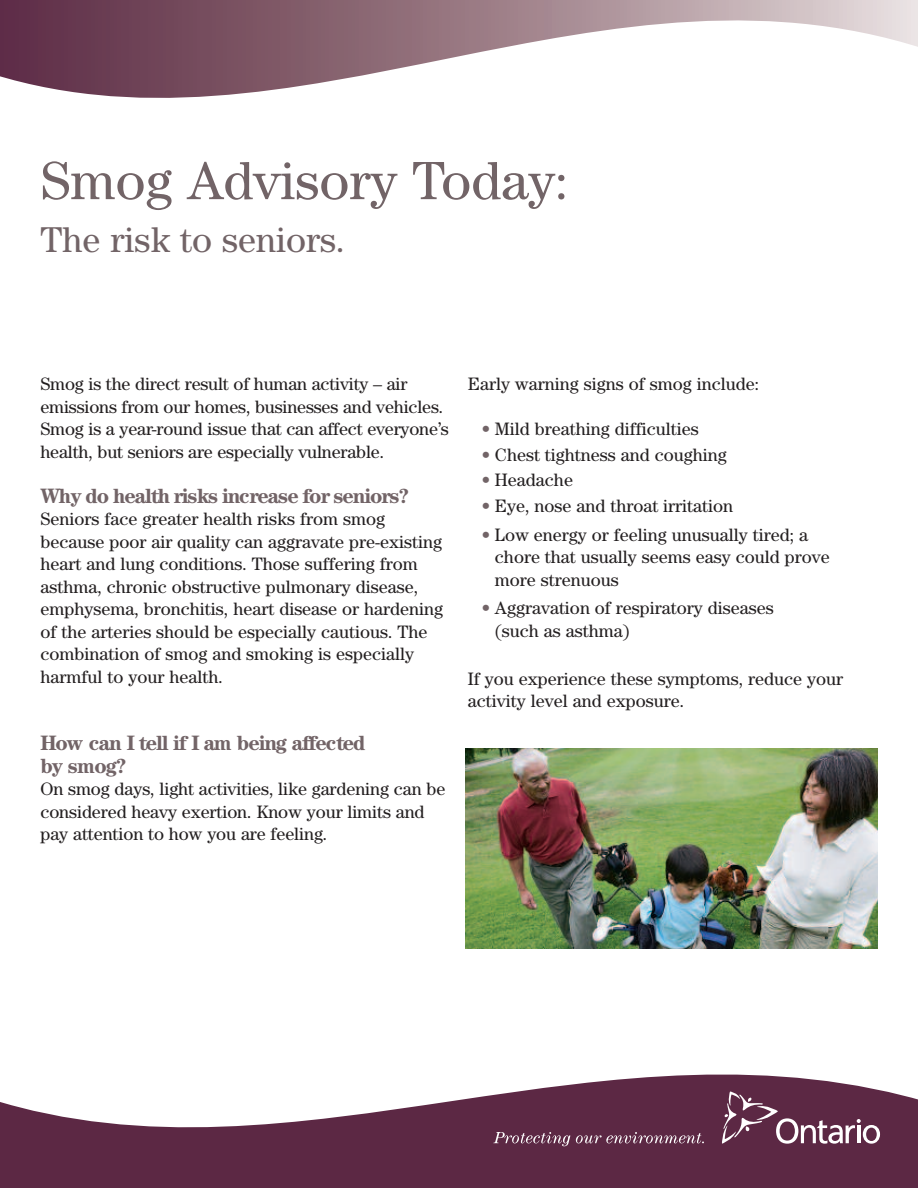
<style>
.page{position:relative;width:918px;height:1188px;background:#fff}
.page>*{position:absolute;margin:0;border:0;box-sizing:border-box;transform-origin:0 0}
.t1{font:54px "Century";color:#726467}
.t2{font:36px "Century";color:#726467}
.t3{font:700 20.85px/22.5px "Century";letter-spacing:-.06em;color:#726467}
.t4{font:18px/22.5px "Century";color:#231f20}
.s1{color:#726467}
</style>
<div class="page">
<svg style="left:0;top:1074px;width:918px;height:114px;fill:#5c2844"></svg>
<svg style="left:0;top:0;width:918px;height:98px"></svg>
<svg style="left:722px;top:1092px;width:158px;height:52px"></svg>
<svg style="left:493px;top:1132px;width:77px;height:14px"></svg>
<svg style="left:576px;top:1132px;width:128px;height:11px"></svg>
<img style="left:466px;top:748px;width:412px;height:201px">
<h1 class="t1" style="left:40px;top:162px;width:530px">Smog Advisory Today:</h1>
<h2 class="t2" style="left:40px;top:227px;width:306px">The risk to seniors.</h2>
<p class="t4" style="left:40px;top:375px;width:410px">Smog is the direct result of human activity – air emissions from our homes, businesses and vehicles.<br>Smog is a year-round issue that can affect everyone’s health, but seniors are especially vulnerable.</p>
<p class="t3" style="left:40px;top:486px;width:370px">Why do health risks increase for seniors?</p>
<p class="t4" style="left:40px;top:510px;width:404px">Seniors face greater health risks from smog because poor air quality can aggravate pre-existing heart and lung conditions. Those suffering from asthma, chronic obstructive pulmonary disease, emphysema, bronchitis, heart disease or hardening of the arteries should be especially cautious. The combination of smog and smoking is especially harmful to your health.</p>
<p class="t3" style="left:40px;top:734px;width:327px">How can I tell if I am being affected by smog?</p>
<p class="t4" style="left:40px;top:780px;width:406px">On smog days, light activities, like gardening can be considered heavy exertion. Know your limits and pay attention to how you are feeling.</p>
<p class="t4" style="left:468px;top:375px;width:293px">Early warning signs of smog include:</p>
<p class="t4" style="left:481px;top:420px;width:219px"><span class="s1">•</span> Mild breathing difficulties</p>
<p class="t4" style="left:481px;top:445px;width:247px"><span class="s1">•</span> Chest tightness and coughing</p>
<p class="t4" style="left:481px;top:471px;width:93px"><span class="s1">•</span> Headache</p>
<p class="t4" style="left:481px;top:496px;width:253px"><span class="s1">•</span> Eye, nose and throat irritation</p>
<p class="t4" style="left:495px;top:525px;width:336px;text-indent:-13px"><span class="s1">•</span> Low energy or feeling unusually tired; a chore that usually seems easy could prove more strenuous</p>
<p class="t4" style="left:495px;top:598px;width:280px;text-indent:-14px"><span class="s1">•</span> Aggravation of respiratory diseases (such as asthma)</p>
<p class="t4" style="left:468px;top:669px;width:377px">If you experience these symptoms, reduce your activity level and exposure.</p>
</div>
